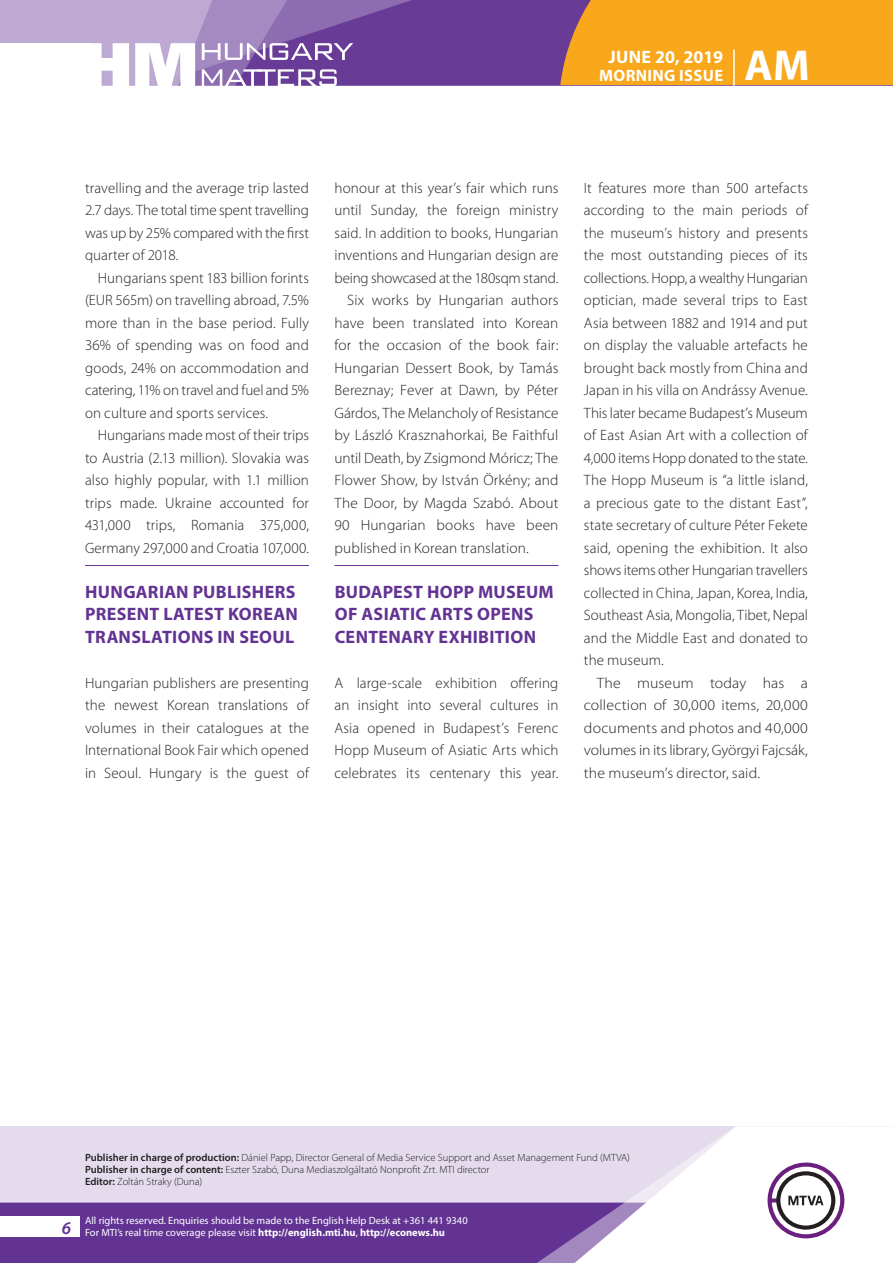
<style>
.page{position:relative;width:893px;height:1263px;background:#fff}
.page>*{position:absolute;margin:0;border:0;box-sizing:border-box;transform-origin:0 0}
.t1{font:700 43.35px "Myriad Pro";color:#fff}
._01_cimsor{font:700 18px/22.5px "Myriad Pro";letter-spacing:.015em;color:#623393}
.t2{font:700 18px "Myriad Pro";color:#fff}
.t3{font:700 16.5px "Myriad Pro";letter-spacing:.02em;color:#fff}
._03_kenyer_szöveg-1{font:300 15px/22.5px "Myriad Pro";letter-spacing:.005em;color:#231f20;text-align:justify}
._03_kenyer_szöveg-2{font:300 15px/22.5px "Myriad Pro";letter-spacing:.005em;color:#231f20;text-align:justify}
._03_kenyer_szöveg-2-2{font:300 15px/22.5px "Myriad Pro";letter-spacing:.005em;color:#231f20;text-align:justify;scale:1.05 1}
.t4{font:300 10.5px "Myriad Pro";color:#231f20}
.t5{font:10.5px/12px "Myriad Pro";color:#fff}
.s1{font-weight:600}
.s2{font-weight:700}
</style>
<div class="page">
<div style="left:0;top:1126px;width:893px;height:137px;background:#e4dcec"></div>
<div style="left:0;top:1202px;width:506px;height:61px;background:#623393"></div>
<svg style="left:506px;top:1202px;width:69px;height:61px;fill:#623393"></svg>
<svg style="left:575px;top:1126px;width:318px;height:137px"></svg>
<div style="left:0;top:1216px;width:79px;height:20px;background:#fff"></div>
<div style="left:0;top:0;width:893px;height:85px;background:#683b97"></div>
<div style="left:560px;top:0;width:333px;height:85px;background:#f9a71b"></div>
<hr style="left:733px;top:49px;width:2px;height:37px;background:#fff">
<svg style="left:0;top:0;width:479px;height:86px"></svg>
<hr style="left:85px;top:565px;width:224px;height:1px;background:#623393">
<hr style="left:334px;top:565px;width:224px;height:1px;background:#623393">
<p class="t2" style="left:608px;top:45px;width:116px">JUNE 20, 2019</p>
<p class="t3" style="left:599px;top:65px;width:125px">MORNING ISSUE</p>
<h1 class="t1" style="left:745px;top:37px;width:67px">AM</h1>
<p class="_03_kenyer_szöveg-1" style="left:85px;top:176px;width:225px">travelling and the average trip lasted 2.7 days. The total time spent travelling was up by 25% compared with the first quarter of 2018.</p>
<p class="_03_kenyer_szöveg-2" style="left:85px;top:266px;width:225px;text-indent:13px">Hungarians spent 183 billion forints (EUR 565m) on travelling abroad, 7.5% more than in the base period. Fully 36% of spending was on food and goods, 24% on accommodation and catering, 11% on travel and fuel and 5% on culture and sports services.</p>
<p class="_03_kenyer_szöveg-2" style="left:85px;top:424px;width:225px;text-indent:13px">Hungarians made most of their trips to Austria (2.13 million). Slovakia was also highly popular, with 1.1 million trips made. Ukraine accounted for 431,000 trips, Romania 375,000, Germany 297,000 and Croatia 107,000.</p>
<p class="_01_cimsor" style="left:85px;top:580px;width:214px">HUNGARIAN PUBLISHERS<br>PRESENT LATEST KOREAN<br>TRANSLATIONS IN SEOUL</p>
<p class="_03_kenyer_szöveg-1" style="left:85px;top:671px;width:225px">Hungarian publishers are presenting the newest Korean translations of volumes in their catalogues at the International Book Fair which opened in Seoul. Hungary is the guest of</p>
<p class="_03_kenyer_szöveg-1" style="left:334px;top:176px;width:225px">honour at this year’s fair which runs until Sunday, the foreign ministry said. In addition to books, Hungarian inventions and Hungarian design are being showcased at the 180sqm stand.</p>
<p class="_03_kenyer_szöveg-2" style="left:334px;top:289px;width:225px;text-indent:13px">Six works by Hungarian authors have been translated into Korean for the occasion of the book fair:<br>Hungarian Dessert Book, by Tamás Bereznay; Fever at Dawn, by Péter Gárdos, The Melancholy of Resistance by László Krasznahorkai, Be Faithful until Death, by Zsigmond Móricz; The Flower Show, by István Örkény; and The Door, by Magda Szabó. About 90 Hungarian books have been published in Korean translation.</p>
<p class="_01_cimsor" style="left:335px;top:580px;width:221px">BUDAPEST HOPP MUSEUM<br>OF ASIATIC ARTS OPENS<br>CENTENARY EXHIBITION</p>
<p class="_03_kenyer_szöveg-1" style="left:334px;top:671px;width:225px">A large-scale exhibition offering an insight into several cultures in Asia opened in Budapest’s Ferenc Hopp Museum of Asiatic Arts which celebrates its centenary this year.</p>
<p class="_03_kenyer_szöveg-1" style="left:584px;top:176px;width:225px">It features more than 500 artefacts according to the main periods of the museum’s history and presents the most outstanding pieces of its collections. Hopp, a wealthy Hungarian optician, made several trips to East Asia between 1882 and 1914 and put on display the valuable artefacts he brought back mostly from China and Japan in his villa on Andrássy Avenue.<br>This later became Budapest’s Museum of East Asian Art with a collection of 4,000 items Hopp donated to the state.<br>The Hopp Museum is “a little island, a precious gate to the distant East”, state secretary of culture Péter Fekete said, opening the exhibition. It also shows items other Hungarian travellers collected in China, Japan, Korea, India, Southeast Asia, Mongolia, Tibet, Nepal and the Middle East and donated to the museum.</p>
<p class="_03_kenyer_szöveg-2-2" style="left:584px;top:671px;width:215px;text-indent:13px">The museum today has a collection of 30,000 items, 20,000 documents and photos and 40,000 volumes in its library, Györgyi Fajcsák, the museum’s director, said.</p>
<p class="t4" style="left:85px;top:1151px;width:546px"><span class="s1">Publisher in charge of production:</span> Dániel Papp, Director General of Media Service Support and Asset Management Fund (MTVA)</p>
<p class="t4" style="left:85px;top:1163px;width:406px"><span class="s1">Publisher in charge of content:</span> Eszter Szabó, Duna Mediaszolgáltató Nonprofit Zrt. MTI director</p>
<p class="t4" style="left:85px;top:1175px;width:119px"><span class="s1">Editor:</span> Zoltán Straky (Duna)</p>
<p class="t5" style="left:62px;top:1214px;width:407px;text-indent:23px">All rights reserved. Enquiries should be made to the English Help Desk at +361 441 9340<br><sup>6</sup> For MTI’s real time coverage please visit <span class="s2">http://english.mti.hu</span>, <span class="s2">http://econews.hu</span></p>
</div>
